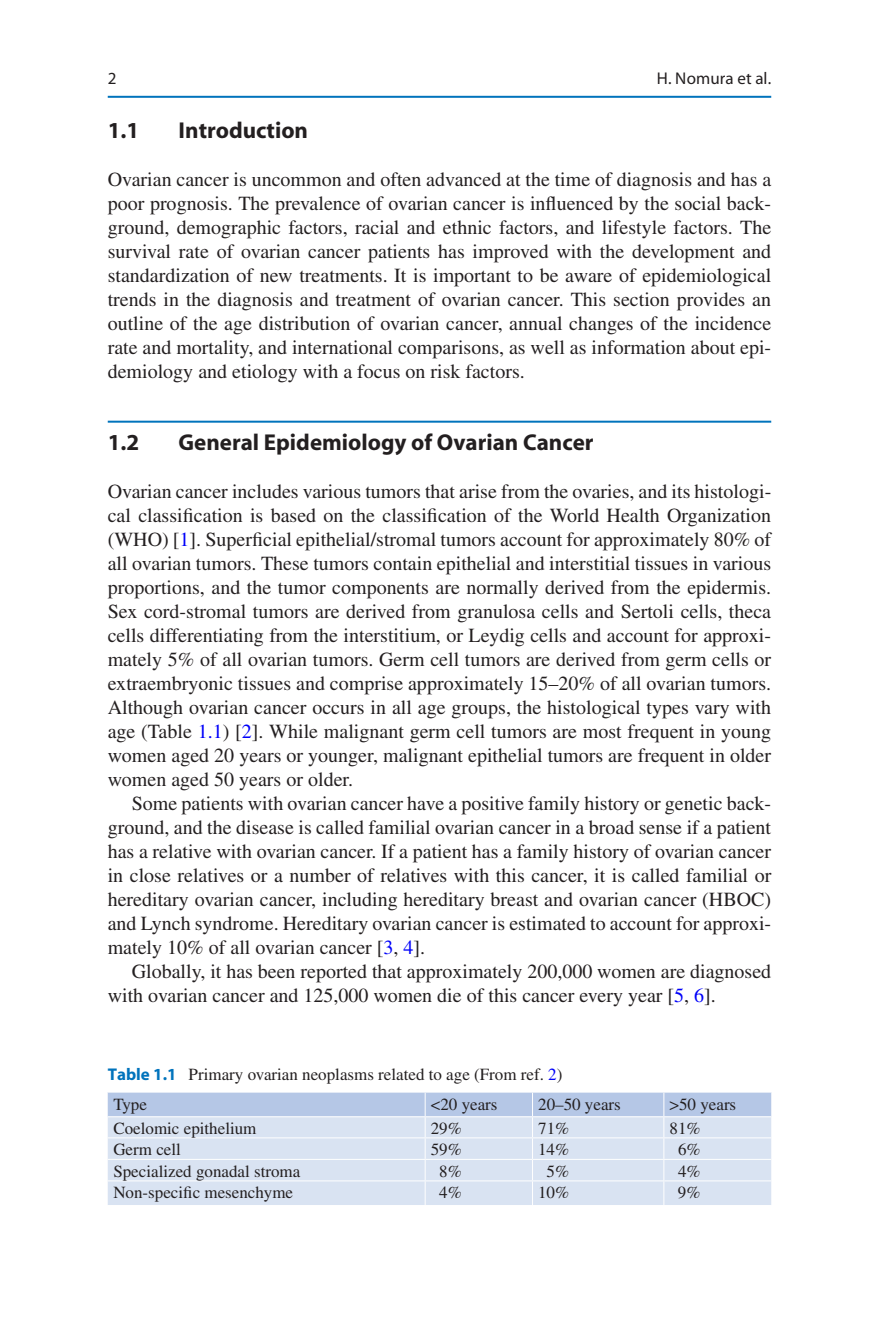
<style>
.page{position:relative;width:879px;height:1333px;background:#fff}
.page>*{position:absolute;margin:0;border:0;box-sizing:border-box;transform-origin:0 0}
.t1{font:700 23px "Wtvwvq Myriad";color:#231f20}
.t2{font:20px/24px "Lsdkvw Times";color:#231f20;text-align:justify}
.t3{font:17px/30.6px "Lsdkvw Times";color:#231f20}
.t4{font:17px "Rcjsmn Myriad";letter-spacing:.01em;color:#231f20}
.t5{font:17px "Bspsgv Myriad";color:#231f20}
.s1{color:#0000fa}
.s2{font-family:"Wtvwvq Myriad";font-weight:700;color:#0073bc}
</style>
<div class="page">
<hr style="left:108px;top:420px;width:663px;height:2px;background:#0073bc">
<svg style="left:108px;top:1092px;width:663px;height:112px;background:#d3def0"></svg>
<hr style="left:108px;top:96px;width:663px;height:2px;background:#0073bc">
<p class="t4" style="left:657px;top:70px;width:116px">H. Nomura et al.</p>
<p class="t5" style="left:108px;top:70px;width:10px">2</p>
<p class="t1" style="left:108px;top:118px;width:33px">1.1</p>
<p class="t1" style="left:179px;top:118px;width:131px">Introduction</p>
<p class="t2" style="left:108px;top:167px;width:665px">Ovarian cancer is uncommon and often advanced at the time of diagnosis and has a poor prognosis. The prevalence of ovarian cancer is influenced by the social back&shy;ground, demographic factors, racial and ethnic factors, and lifestyle factors. The survival rate of ovarian cancer patients has improved with the development and standardization of new treatments. It is important to be aware of epidemiological trends in the diagnosis and treatment of ovarian cancer. This section provides an outline of the age distribution of ovarian cancer, annual changes of the incidence rate and mortality, and international comparisons, as well as information about epi&shy;demiology and etiology with a focus on risk factors.</p>
<p class="t1" style="left:108px;top:430px;width:33px">1.2</p>
<p class="t1" style="left:179px;top:430px;width:416px">General Epidemiology of Ovarian Cancer</p>
<p class="t2" style="left:108px;top:479px;width:665px">Ovarian cancer includes various tumors that arise from the ovaries, and its histologi&shy;cal classification is based on the classification of the World Health Organization (WHO) [<span class="s1">1</span>]. Superficial epithelial/stromal tumors account for approximately 80% of all ovarian tumors. These tumors contain epithelial and interstitial tissues in various proportions, and the tumor components are normally derived from the epidermis.<br>Sex cord-stromal tumors are derived from granulosa cells and Sertoli cells, theca cells differentiating from the interstitium, or Leydig cells and account for approxi&shy;mately 5% of all ovarian tumors. Germ cell tumors are derived from germ cells or extraembryonic tissues and comprise approximately 15–20% of all ovarian tumors.<br>Although ovarian cancer occurs in all age groups, the histological types vary with age (Table <span class="s1">1.1</span>) [<span class="s1">2</span>]. While malignant germ cell tumors are most frequent in young women aged 20 years or younger, malignant epithelial tumors are frequent in older women aged 50 years or older.</p>
<p class="t2" style="left:108px;top:791px;width:665px;text-indent:24px">Some patients with ovarian cancer have a positive family history or genetic back&shy;ground, and the disease is called familial ovarian cancer in a broad sense if a patient has a relative with ovarian cancer. If a patient has a family history of ovarian cancer in close relatives or a number of relatives with this cancer, it is called familial or hereditary ovarian cancer, including hereditary breast and ovarian cancer (HBOC) and Lynch syndrome. Hereditary ovarian cancer is estimated to account for approxi&shy;mately 10% of all ovarian cancer [<span class="s1">3</span>, <span class="s1">4</span>].</p>
<p class="t2" style="left:108px;top:959px;width:665px;text-indent:24px">Globally, it has been reported that approximately 200,000 women are diagnosed with ovarian cancer and 125,000 women die of this cancer every year [<span class="s1">5</span>, <span class="s1">6</span>].</p>
<p class="t3" style="left:113px;top:1058px;width:450px;text-indent:-6px"><span class="s2">Table 1.1</span> Primary ovarian neoplasms related to age (From ref. <span class="s1">2</span>)<br>Type</p>
<p class="t3" style="left:431px;top:1088px;width:68px">&lt;20 years</p>
<p class="t3" style="left:538px;top:1088px;width:84px">20–50 years</p>
<p class="t3" style="left:669px;top:1088px;width:68px">&gt;50 years</p>
<p class="t3" style="left:113px;top:1112px;width:145px">Coelomic epithelium</p>
<p class="t3" style="left:431px;top:1112px;width:33px">29%</p>
<p class="t3" style="left:538px;top:1112px;width:33px">71%</p>
<p class="t3" style="left:669px;top:1112px;width:33px">81%</p>
<p class="t3" style="left:113px;top:1134px;width:69px">Germ cell</p>
<p class="t3" style="left:431px;top:1134px;width:33px">59%</p>
<p class="t3" style="left:538px;top:1134px;width:33px">14%</p>
<p class="t3" style="left:678px;top:1134px;width:24px">6%</p>
<p class="t3" style="left:113px;top:1155px;width:188px">Specialized gonadal stroma</p>
<p class="t3" style="left:439px;top:1155px;width:24px">8%</p>
<p class="t3" style="left:546px;top:1155px;width:24px">5%</p>
<p class="t3" style="left:678px;top:1155px;width:24px">4%</p>
<p class="t3" style="left:113px;top:1177px;width:181px">Non-specific mesenchyme</p>
<p class="t3" style="left:439px;top:1177px;width:24px">4%</p>
<p class="t3" style="left:538px;top:1177px;width:33px">10%</p>
<p class="t3" style="left:678px;top:1177px;width:24px">9%</p>
</div>
